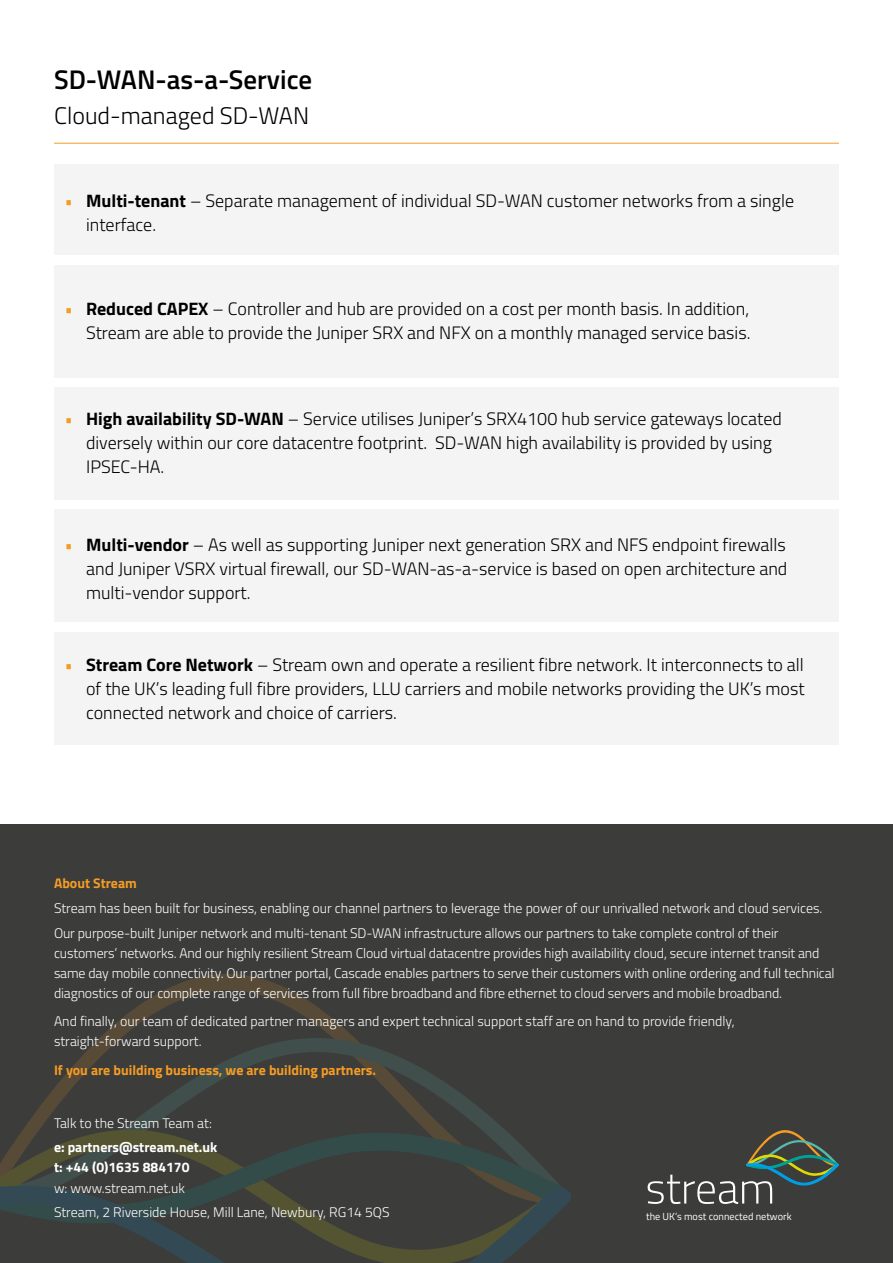
<style>
.page{position:relative;width:893px;height:1263px;background:#fff}
.page>*{position:absolute;margin:0;border:0;box-sizing:border-box;transform-origin:0 0}
.t1{font:600 27px "Cairo";color:#000}
.t2{font:300 24px "Cairo";color:#000}
.t3{font:300 18px/24px "Cairo";color:#000}
.t4{font:300 13.95px/24.9px "Cairo";letter-spacing:-.01em;color:#fff}
.t5{font:700 13.95px "Cairo";color:#f59c24}
.t6{font:700 13.95px/20px "Cairo";color:#fff}
.t7{font:10.2px "Cairo";color:#fff}
.s1{font-weight:700;color:#f59c24}
.s2{font-weight:700}
</style>
<div class="page">
<div style="left:0;top:825px;width:893px;height:438px;background:#3c3c3b"></div>
<svg style="left:100px;top:974px;width:254px;height:64px"></svg>
<svg style="left:32px;top:1038px;width:459px;height:80px"></svg>
<svg style="left:0;top:1118px;width:551px;height:58px"></svg>
<svg style="left:0;top:1176px;width:571px;height:26px"></svg>
<svg style="left:0;top:1179px;width:568px;height:84px"></svg>
<hr style="left:54px;top:143px;width:785px;height:1px;background:#f59c24">
<div style="left:54px;top:165px;width:785px;height:90px;background:#f4f4f4"></div>
<div style="left:54px;top:632px;width:785px;height:113px;background:#f4f4f4"></div>
<div style="left:54px;top:509px;width:785px;height:113px;background:#f4f4f4"></div>
<div style="left:54px;top:387px;width:785px;height:113px;background:#f4f4f4"></div>
<div style="left:54px;top:265px;width:785px;height:112px;background:#f4f4f4"></div>
<svg style="left:648px;top:1130px;width:191px;height:74px"></svg>
<h1 class="t1" style="left:54px;top:59px;width:260px">SD-WAN-as-a-Service</h1>
<h2 class="t2" style="left:54px;top:98px;width:257px">Cloud-managed SD-WAN</h2>
<p class="t3" style="left:86px;top:189px;width:709px;text-indent:-21px"><span class="s1">•</span> <span class="s2">Multi-tenant</span> – Separate management of individual SD-WAN customer networks from a single interface.</p>
<p class="t3" style="left:65px;top:296px;width:687px;text-align:right"><span class="s1">•</span> <span class="s2">Reduced CAPEX</span> – Controller and hub are provided on a cost per month basis. In addition,<br>Stream are able to provide the Juniper SRX and NFX on a monthly managed service basis.</p>
<p class="t3" style="left:86px;top:407px;width:697px;text-indent:-21px"><span class="s1">•</span> <span class="s2">High availability SD-WAN</span> – Service utilises Juniper’s SRX4100 hub service gateways located diversely within our core datacentre footprint. SD-WAN high availability is provided by using<br>IPSEC-HA.</p>
<p class="t3" style="left:86px;top:532px;width:703px;text-align:justify;text-indent:-21px"><span class="s1">•</span> <span class="s2">Multi-vendor</span> – As well as supporting Juniper next generation SRX and NFS endpoint firewalls and Juniper VSRX virtual firewall, our SD-WAN-as-a-service is based on open architecture and multi-vendor support.</p>
<p class="t3" style="left:86px;top:652px;width:720px;text-align:justify;text-indent:-21px"><span class="s1">•</span> <span class="s2">Stream Core Network</span> – Stream own and operate a resilient fibre network. It interconnects to all of the UK’s leading full fibre providers, LLU carriers and mobile networks providing the UK’s most connected network and choice of carriers.</p>
<p class="t5" style="left:54px;top:871px;width:84px">About Stream</p>
<p class="t4" style="left:54px;top:895px;width:770px">Stream has been built for business, enabling our channel partners to leverage the power of our unrivalled network and cloud services.<br>Our purpose-built Juniper network and multi-tenant SD-WAN infrastructure allows our partners to take complete control of their</p>
<p class="t4" style="left:54px;top:943px;width:782px;line-height:20px">customers’ networks. And our highly resilient Stream Cloud virtual datacentre provides high availability cloud, secure internet transit and same day mobile connectivity. Our partner portal, Cascade enables partners to serve their customers with online ordering and full technical diagnostics of our complete range of services from full fibre broadband and fibre ethernet to cloud servers and mobile broadband.</p>
<p class="t4" style="left:54px;top:1011px;width:682px;line-height:20.1px">And finally, our team of dedicated partner managers and expert technical support staff are on hand to provide friendly, straight-forward support.</p>
<p class="t5" style="left:54px;top:1058px;width:324px">If you are building business, we are building partners.</p>
<p class="t4" style="left:54px;top:1110px;width:159px">Talk to the Stream Team at:</p>
<p class="t6" style="left:54px;top:1137px;width:165px">e: partners@stream.net.uk t: +44 (0)1635 884170</p>
<p class="t4" style="left:54px;top:1175px;width:337px">w: www.stream.net.uk<br>Stream, 2 Riverside House, Mill Lane, Newbury, RG14 5QS</p>
<p class="t7" style="left:646px;top:1208px;width:147px">the UK’s most connected network</p>
</div>
